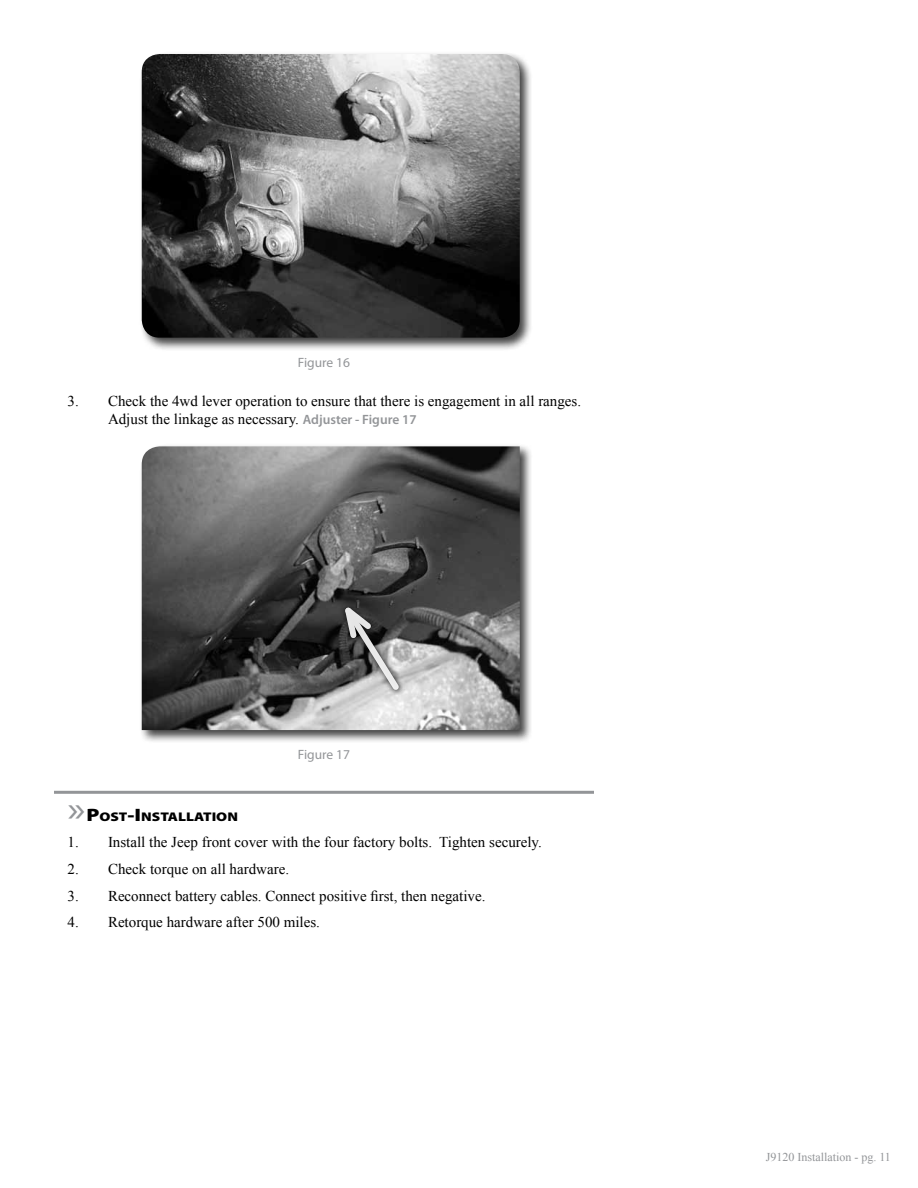
<style>
.page{position:relative;width:918px;height:1188px;background:#fff}
.page>*{position:absolute;margin:0;border:0;box-sizing:border-box;transform-origin:0 0}
.t1{font:15px/18px "Times New Roman";color:#000}
.t2{font:13.5px "Myriad Pro";color:#939598}
.t3{font:900 12.6px "Myriad Pro";color:#000;scale:1.2 1}
.t4{font:12px "Times New Roman";color:#939598}
.s1{font-family:"Myriad Pro";font-weight:600;font-size:13.5px;color:#939598}
.s2{font-weight:400;font-size:36px;color:#939598}
.s3{font-size:18px}
</style>
<div class="page">
<hr style="left:54px;top:791px;width:540px;height:3px;background:#939598">
<div style="left:139px;top:51px;width:394px;height:300px;background:#000;opacity:.75"></div>
<img style="left:142px;top:54px;width:378px;height:284px">
<div style="left:139px;top:444px;width:394px;height:300px;background:#000;opacity:.75"></div>
<img style="left:142px;top:446px;width:378px;height:284px">
<div style="left:340px;top:602px;width:65px;height:94px;background:#000;opacity:.9"></div>
<svg style="left:339px;top:596px;width:65px;height:99px;background:#737373"></svg>
<p class="t2" style="left:298px;top:354px;width:54px">Figure 16</p>
<p class="t1" style="left:108px;top:392px;width:475px;text-indent:-40px">3. Check the 4wd lever operation to ensure that there is engagement in all ranges.<br>Adjust the linkage as necessary. <span class="s1">Adjuster - Figure 17</span></p>
<p class="t2" style="left:298px;top:746px;width:54px">Figure 17</p>
<p class="t3" style="left:67px;top:808px;width:144px"><span class="s2">»</span><span class="s3">P</span>OST<span class="s3">-I</span> NSTALLATION</p>
<p class="t1" style="left:68px;top:833px;width:476px">1. Install the Jeep front cover with the four factory bolts. Tighten securely.</p>
<p class="t1" style="left:68px;top:860px;width:223px">2. Check torque on all hardware.</p>
<p class="t1" style="left:68px;top:886px;width:419px">3. Reconnect battery cables. Connect positive first, then negative.</p>
<p class="t1" style="left:68px;top:913px;width:254px">4. Retorque hardware after 500 miles.</p>
<p class="t4" style="left:766px;top:1149px;width:127px">J9120 Installation - pg. 11</p>
</div>
